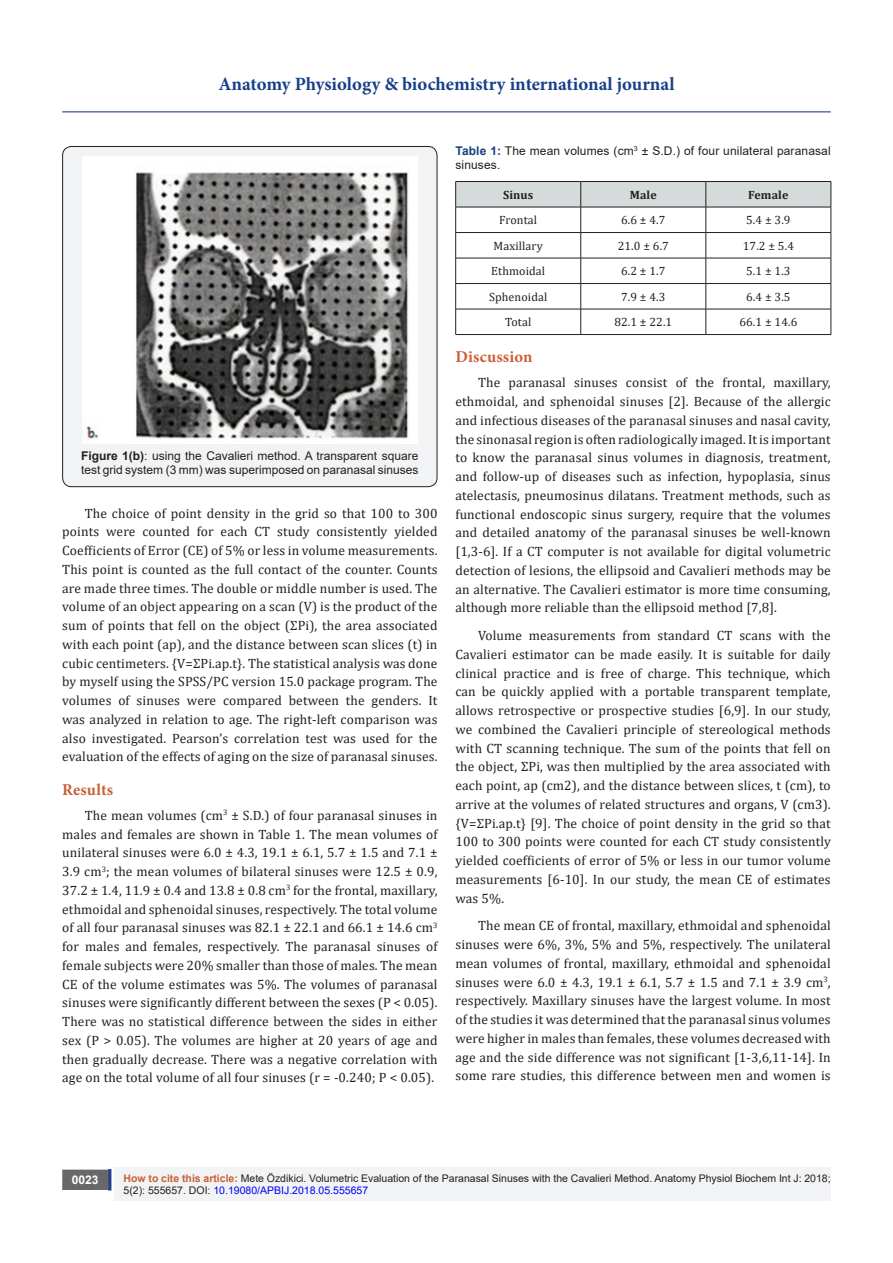
<style>
.page{position:relative;width:893px;height:1263px;background:#fff}
.page>*{position:absolute;margin:0;border:0;box-sizing:border-box;transform-origin:0 0}
.t1{font:700 18.75px "Minion Pro";color:#183f89}
.t2{font:700 16.5px "Minion Pro";letter-spacing:.01em;color:#ca5f37}
.No_Spacing{font:13.5px/18.8px "Cambria";letter-spacing:.01em;color:#231f20;text-align:justify}
.No_Spacing-2{font:12px/14.4px "Arial";color:#231f20}
.No_Spacing-3{font:12px "Cambria";letter-spacing:.01em;color:#231f20}
.No_Spacing-4{font:700 12px "Cambria";letter-spacing:.01em;color:#231f20}
.t3{font:700 12px "Arial";color:#fff}
.t4{font:10.5px/12.6px "Arial";color:#231f20}
.s1{font-weight:700}
.s2{font-weight:700;color:#17407f}
.s3{font-weight:700;color:#ca5f37}
.s4{color:#00f}
</style>
<div class="page">
<div style="left:63px;top:1170px;width:44px;height:19px;background:#68676a"></div>
<div style="left:62px;top:1169px;width:46px;height:21px;border:2px solid #68676a"></div>
<div style="left:108px;top:1169px;width:3px;height:21px;background:#183f89;border:2px solid #253f8e"></div>
<hr style="left:62px;top:111px;width:769px;height:1px;background:#253f8e">
<div style="left:115px;top:1167px;width:716px;height:34px;background:#f2f3f4"></div>
<div style="left:63px;top:146px;width:374px;height:341px;background:#f2f3f4;border-radius:9px"></div>
<div style="left:62px;top:146px;width:375px;height:341px;border:1px solid #231f20;border-radius:9px"></div>
<img style="left:82px;top:157px;width:335px;height:286px">
<hr style="left:455px;top:181px;width:126px;height:1px;background:#231f20">
<hr style="left:581px;top:181px;width:125px;height:1px;background:#231f20">
<hr style="left:706px;top:181px;width:125px;height:1px;background:#231f20">
<svg style="left:455px;top:182px;width:377px;height:152px"></svg>
<hr style="left:455px;top:334px;width:126px;height:1px;background:#231f20">
<hr style="left:581px;top:334px;width:125px;height:1px;background:#231f20">
<hr style="left:706px;top:334px;width:125px;height:1px;background:#231f20">
<h1 class="t1" style="left:218px;top:71px;width:458px">Anatomy Physiology &amp; biochemistry international journal</h1>
<p class="No_Spacing-2" style="left:81px;top:448px;width:339px"><span class="s1">Figure 1(b)</span>: using the Cavalieri method. A transparent square test grid system (3 mm) was superimposed on paranasal sinuses</p>
<p class="No_Spacing" style="left:62px;top:503px;width:377px;text-indent:22px">The choice of point density in the grid so that 100 to 300 points were counted for each CT study consistently yielded Coefficients of Error (CE) of 5% or less in volume measurements.<br>This point is counted as the full contact of the counter. Counts are made three times. The double or middle number is used. The volume of an object appearing on a scan (V) is the product of the sum of points that fell on the object (ΣPi), the area associated with each point (ap), and the distance between scan slices (t) in cubic centimeters. {V=ΣPi.ap.t}. The statistical analysis was done by myself using the SPSS/PC version 15.0 package program. The volumes of sinuses were compared between the genders. It was analyzed in relation to age. The right-left comparison was also investigated. Pearson’s correlation test was used for the evaluation of the effects of aging on the size of paranasal sinuses.</p>
<p class="t2" style="left:62px;top:778px;width:52px">Results</p>
<p class="No_Spacing" style="left:62px;top:806px;width:377px;text-indent:22px">The mean volumes (cm<sup>3</sup> ± S.D.) of four paranasal sinuses in males and females are shown in Table 1. The mean volumes of unilateral sinuses were 6.0 ± 4.3, 19.1 ± 6.1, 5.7 ± 1.5 and 7.1 ± 3.9 cm<sup>3</sup>; the mean volumes of bilateral sinuses were 12.5 ± 0.9, 37.2 ± 1.4, 11.9 ± 0.4 and 13.8 ± 0.8 cm<sup>3</sup> for the frontal, maxillary, ethmoidal and sphenoidal sinuses, respectively. The total volume of all four paranasal sinuses was 82.1 ± 22.1 and 66.1 ± 14.6 cm<sup>3 </sup>for males and females, respectively. The paranasal sinuses of female subjects were 20% smaller than those of males. The mean CE of the volume estimates was 5%. The volumes of paranasal sinuses were significantly different between the sexes (P &lt; 0.05).<br>There was no statistical difference between the sides in either sex (P &gt; 0.05). The volumes are higher at 20 years of age and then gradually decrease. There was a negative correlation with age on the total volume of all four sinuses (r = -0.240; P &lt; 0.05).</p>
<p class="No_Spacing-2" style="left:455px;top:143px;width:377px"><span class="s2">Table 1:</span> The mean volumes (cm<sup>3</sup> ± S.D.) of four unilateral paranasal sinuses.</p>
<p class="No_Spacing-4" style="left:503px;top:186px;width:32px">Sinus</p>
<p class="No_Spacing-4" style="left:630px;top:186px;width:28px">Male</p>
<p class="No_Spacing-4" style="left:748px;top:186px;width:42px">Female</p>
<p class="No_Spacing-3" style="left:499px;top:213px;width:39px">Frontal</p>
<p class="No_Spacing-3" style="left:621px;top:213px;width:46px">6.6 ± 4.7</p>
<p class="No_Spacing-3" style="left:746px;top:213px;width:46px">5.4 ± 3.9</p>
<p class="No_Spacing-3" style="left:494px;top:239px;width:51px">Maxillary</p>
<p class="No_Spacing-3" style="left:618px;top:239px;width:53px">21.0 ± 6.7</p>
<p class="No_Spacing-3" style="left:743px;top:239px;width:53px">17.2 ± 5.4</p>
<p class="No_Spacing-3" style="left:491px;top:264px;width:55px">Ethmoidal</p>
<p class="No_Spacing-3" style="left:621px;top:264px;width:46px">6.2 ± 1.7</p>
<p class="No_Spacing-3" style="left:746px;top:264px;width:46px">5.1 ± 1.3</p>
<p class="No_Spacing-3" style="left:489px;top:290px;width:60px">Sphenoidal</p>
<p class="No_Spacing-3" style="left:621px;top:290px;width:46px">7.9 ± 4.3</p>
<p class="No_Spacing-3" style="left:746px;top:290px;width:46px">6.4 ± 3.5</p>
<p class="No_Spacing-3" style="left:505px;top:315px;width:28px">Total</p>
<p class="No_Spacing-3" style="left:614px;top:315px;width:59px">82.1 ± 22.1</p>
<p class="No_Spacing-3" style="left:739px;top:315px;width:59px">66.1 ± 14.6</p>
<p class="t2" style="left:455px;top:346px;width:78px">Discussion</p>
<p class="No_Spacing" style="left:455px;top:373px;width:377px;text-indent:22px">The paranasal sinuses consist of the frontal, maxillary, ethmoidal, and sphenoidal sinuses [2]. Because of the allergic and infectious diseases of the paranasal sinuses and nasal cavity, the sinonasal region is often radiologically imaged. It is important to know the paranasal sinus volumes in diagnosis, treatment, and follow-up of diseases such as infection, hypoplasia, sinus atelectasis, pneumosinus dilatans. Treatment methods, such as functional endoscopic sinus surgery, require that the volumes and detailed anatomy of the paranasal sinuses be well-known [1,3-6]. If a CT computer is not available for digital volumetric detection of lesions, the ellipsoid and Cavalieri methods may be an alternative. The Cavalieri estimator is more time consuming, although more reliable than the ellipsoid method [7,8].</p>
<p class="No_Spacing" style="left:455px;top:626px;width:377px;text-indent:22px">Volume measurements from standard CT scans with the Cavalieri estimator can be made easily. It is suitable for daily clinical practice and is free of charge. This technique, which can be quickly applied with a portable transparent template, allows retrospective or prospective studies [6,9]. In our study, we combined the Cavalieri principle of stereological methods with CT scanning technique. The sum of the points that fell on the object, ΣPi, was then multiplied by the area associated with each point, ap (cm2), and the distance between slices, t (cm), to arrive at the volumes of related structures and organs, V (cm3). {V=ΣPi.ap.t} [9]. The choice of point density in the grid so that 100 to 300 points were counted for each CT study consistently yielded coefficients of error of 5% or less in our tumor volume measurements [6-10]. In our study, the mean CE of estimates was 5%.</p>
<p class="No_Spacing" style="left:455px;top:916px;width:377px;text-indent:23px">The mean CE of frontal, maxillary, ethmoidal and sphenoidal sinuses were 6%, 3%, 5% and 5%, respectively. The unilateral mean volumes of frontal, maxillary, ethmoidal and sphenoidal sinuses were 6.0 ± 4.3, 19.1 ± 6.1, 5.7 ± 1.5 and 7.1 ± 3.9 cm<sup>3</sup>, respectively. Maxillary sinuses have the largest volume. In most of the studies it was determined that the paranasal sinus volumes were higher in males than females, these volumes decreased with age and the side difference was not significant [1-3,6,11-14]. In some rare studies, this difference between men and women is</p>
<p class="t3" style="left:72px;top:1171px;width:28px">0023</p>
<p class="t4" style="left:124px;top:1171px;width:709px"><span class="s3">How to cite this article:</span> Mete Özdikici. Volumetric Evaluation of the Paranasal Sinuses with the Cavalieri Method. Anatomy Physiol Biochem Int J: 2018;<br>5(2): 555657. DOI: <span class="s4">10.19080/APBIJ.2018.05.555657</span></p>
</div>
